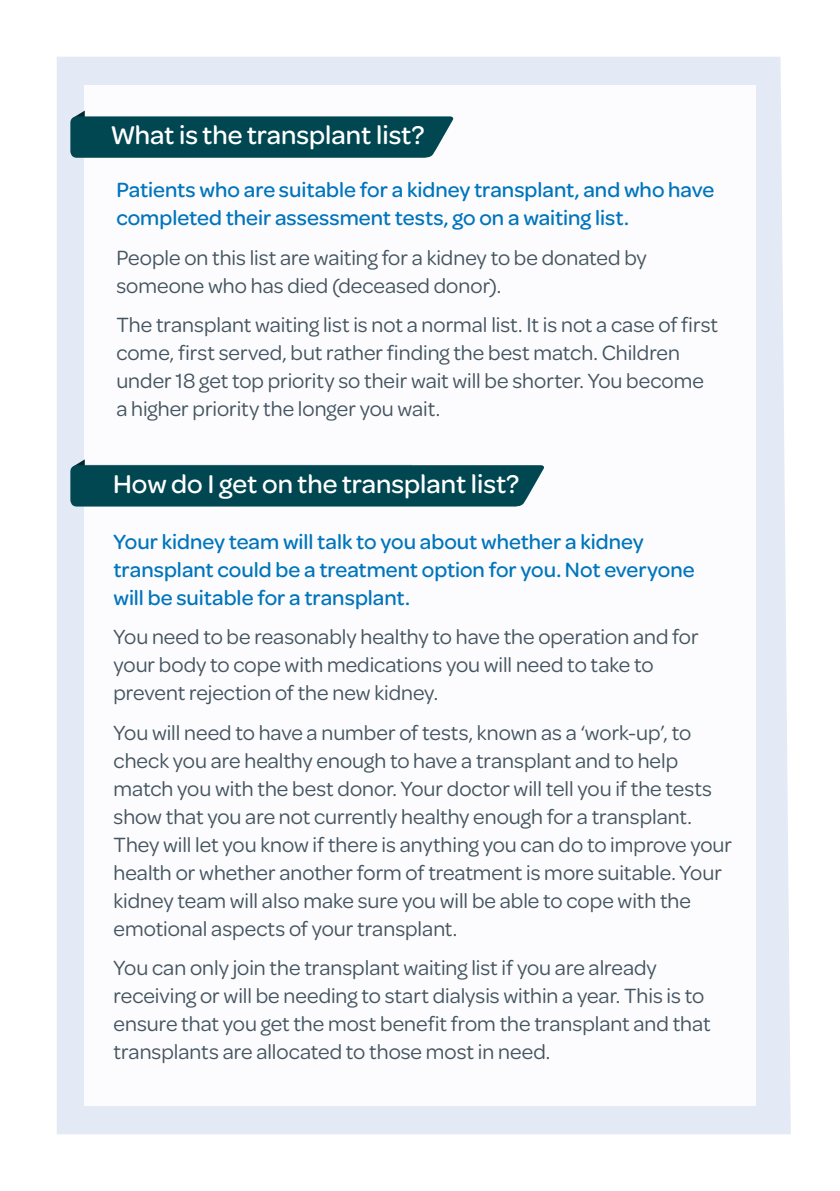
<style>
.page{position:relative;width:840px;height:1191px;background:#fff}
.page>*{position:absolute;margin:0;border:0;box-sizing:border-box;transform-origin:0 0}
.t1{font:500 27.4px "Omnes";color:#fff}
.t2{font:22px/28px "Omnes";color:#455560}
.t3{font:500 22px/28px "Omnes";color:#0075bc}
</style>
<div class="page">
<div style="left:57px;top:57px;width:733px;height:1077px;background:#e4e9f6"></div>
<div style="left:85px;top:85px;width:670px;height:1021px;background:#fff"></div>
<svg style="left:70px;top:111px;width:384px;height:47px;background:#24616a"></svg>
<svg style="left:70px;top:459px;width:474px;height:48px;background:#27636b"></svg>
<p class="t1" style="left:110px;top:116px;width:315px">What is the transplant list?</p>
<p class="t3" style="left:116px;top:175px;width:599px">Patients who are suitable for a kidney transplant, and who have completed their assessment tests, go on a waiting list.</p>
<p class="t2" style="left:116px;top:242px;width:531px">People on this list are waiting for a kidney to be donated by someone who has died (deceased donor).</p>
<p class="t2" style="left:116px;top:309px;width:603px">The transplant waiting list is not a normal list. It is not a case of first come, first served, but rather finding the best match. Children under 18 get top priority so their wait will be shorter. You become a higher priority the longer you wait.</p>
<p class="t1" style="left:113px;top:465px;width:407px">How do I get on the transplant list?</p>
<p class="t3" style="left:113px;top:526px;width:582px">Your kidney team will talk to you about whether a kidney transplant could be a treatment option for you. Not everyone will be suitable for a transplant.</p>
<p class="t2" style="left:113px;top:622px;width:586px">You need to be reasonably healthy to have the operation and for your body to cope with medications you will need to take to prevent rejection of the new kidney.</p>
<p class="t2" style="left:113px;top:717px;width:619px">You will need to have a number of tests, known as a ‘work-up’, to check you are healthy enough to have a transplant and to help match you with the best donor. Your doctor will tell you if the tests show that you are not currently healthy enough for a transplant.<br>They will let you know if there is anything you can do to improve your health or whether another form of treatment is more suitable. Your kidney team will also make sure you will be able to cope with the emotional aspects of your transplant.</p>
<p class="t2" style="left:113px;top:952px;width:598px">You can only join the transplant waiting list if you are already receiving or will be needing to start dialysis within a year. This is to ensure that you get the most benefit from the transplant and that transplants are allocated to those most in need.</p>
</div>
